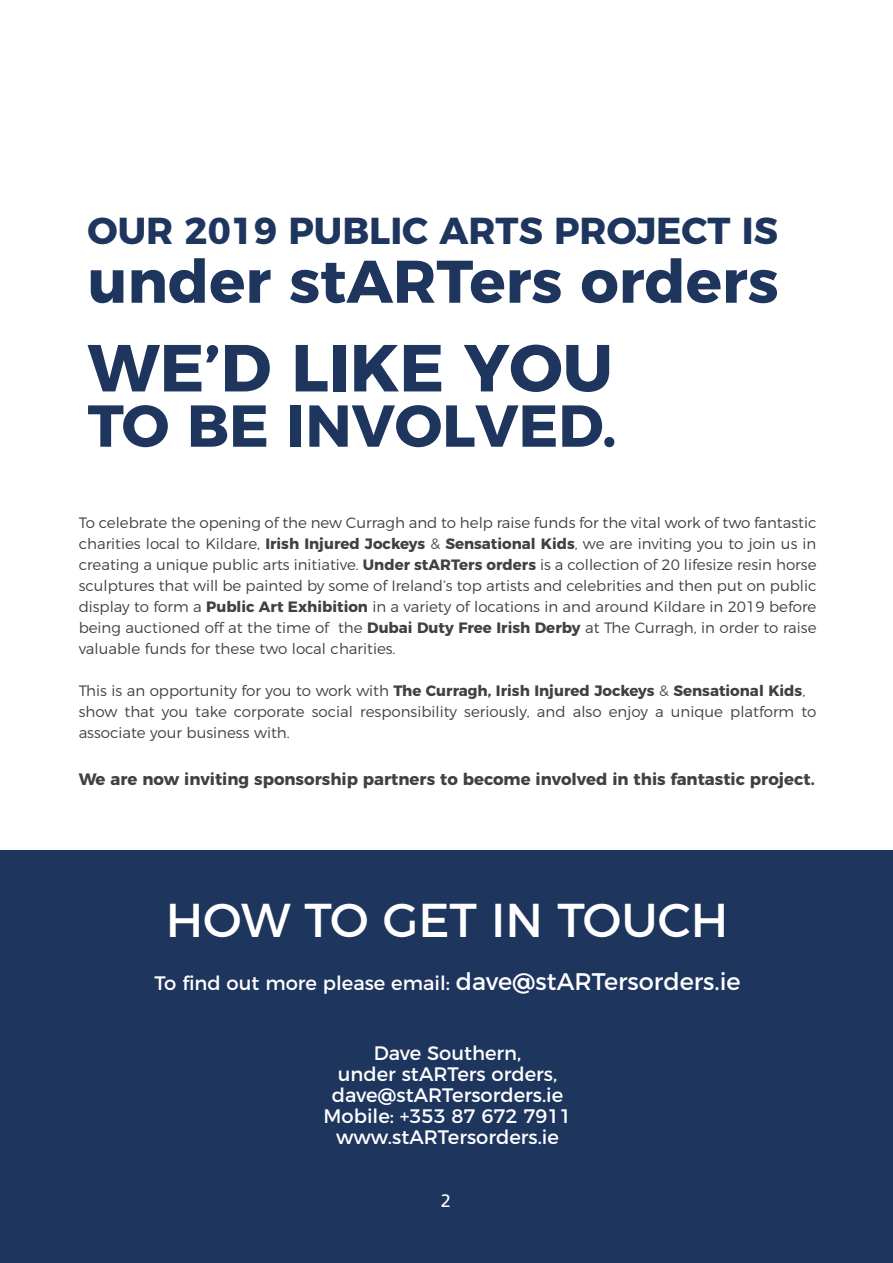
<style>
.page{position:relative;width:893px;height:1263px;background:#fff}
.page>*{position:absolute;margin:0;border:0;box-sizing:border-box;transform-origin:0 0}
.t1{font:700 66.3px "Montserrat";color:#1e355e}
.t2{font:700 60px "Montserrat";color:#1e355e}
.t3{font:700 58.95px "Montserrat";color:#1e355e}
.t4{font:47.55px "Montserrat";color:#fff}
.t5{font:700 37.5px "Montserrat";color:#1e355e}
.t6{font:19.5px/21px "Montserrat";color:#fff;text-align:center}
.t7{font:18px "Frutiger";color:#fff}
.t8{font:700 16.5px "Montserrat";color:#424042}
.t9{font:300 15px/21px "Montserrat";color:#424042;text-align:justify}
.s1{font-weight:700}
.s2{font-size:24px}
</style>
<div class="page">
<div style="left:0;top:850px;width:893px;height:413px;background:#1e355e"></div>
<h3 class="t5" style="left:88px;top:200px;width:692px">OUR 2019 PUBLIC ARTS PROJECT IS</h3>
<h2 class="t2" style="left:88px;top:232px;width:693px">under stARTers orders</h2>
<h1 class="t1" style="left:88px;top:313px;width:527px">WE’D LIKE YOU</h1>
<h3 class="t3" style="left:88px;top:377px;width:530px">TO BE INVOLVED.</h3>
<p class="t9" style="left:79px;top:511px;width:739px">To celebrate the opening of the new Curragh and to help raise funds for the vital work of two fantastic charities local to Kildare, <span class="s1">Irish Injured Jockeys</span> &amp; <span class="s1">Sensational Kids</span>, we are inviting you to join us in creating a unique public arts initiative. <span class="s1">Under stARTers orders</span> is a collection of 20 lifesize resin horse sculptures that will be painted by some of Ireland’s top artists and celebrities and then put on public display to form a <span class="s1">Public Art Exhibition</span> in a variety of locations in and around Kildare in 2019 before being auctioned off at the time of the <span class="s1">Dubai Duty Free Irish Derby</span> at The Curragh, in order to raise valuable funds for these two local charities.</p>
<p class="t9" style="left:79px;top:679px;width:739px;text-align:left">This is an opportunity for you to work with <span class="s1">The Curragh, Irish Injured Jockeys</span> &amp; <span class="s1">Sensational Kids</span>, show that you take corporate social responsibility seriously, and also enjoy a unique platform to associate your business with.</p>
<p class="t8" style="left:79px;top:765px;width:737px">We are now inviting sponsorship partners to become involved in this fantastic project.</p>
<h3 class="t4" style="left:166px;top:882px;width:564px">HOW TO GET IN TOUCH</h3>
<h3 class="t6" style="left:154px;top:970px;width:588px">To find out more please email: <span class="s2">dave@stARTersorders.ie</span></h3>
<h3 class="t6" style="left:324px;top:1041px;width:249px">Dave Southern,<br>under stARTers orders, dave@stARTersorders.ie<br>Mobile: +353 87 672 7911 www.stARTersorders.ie</h3>
<p class="t7" style="left:441px;top:1190px;width:12px">2</p>
</div>
